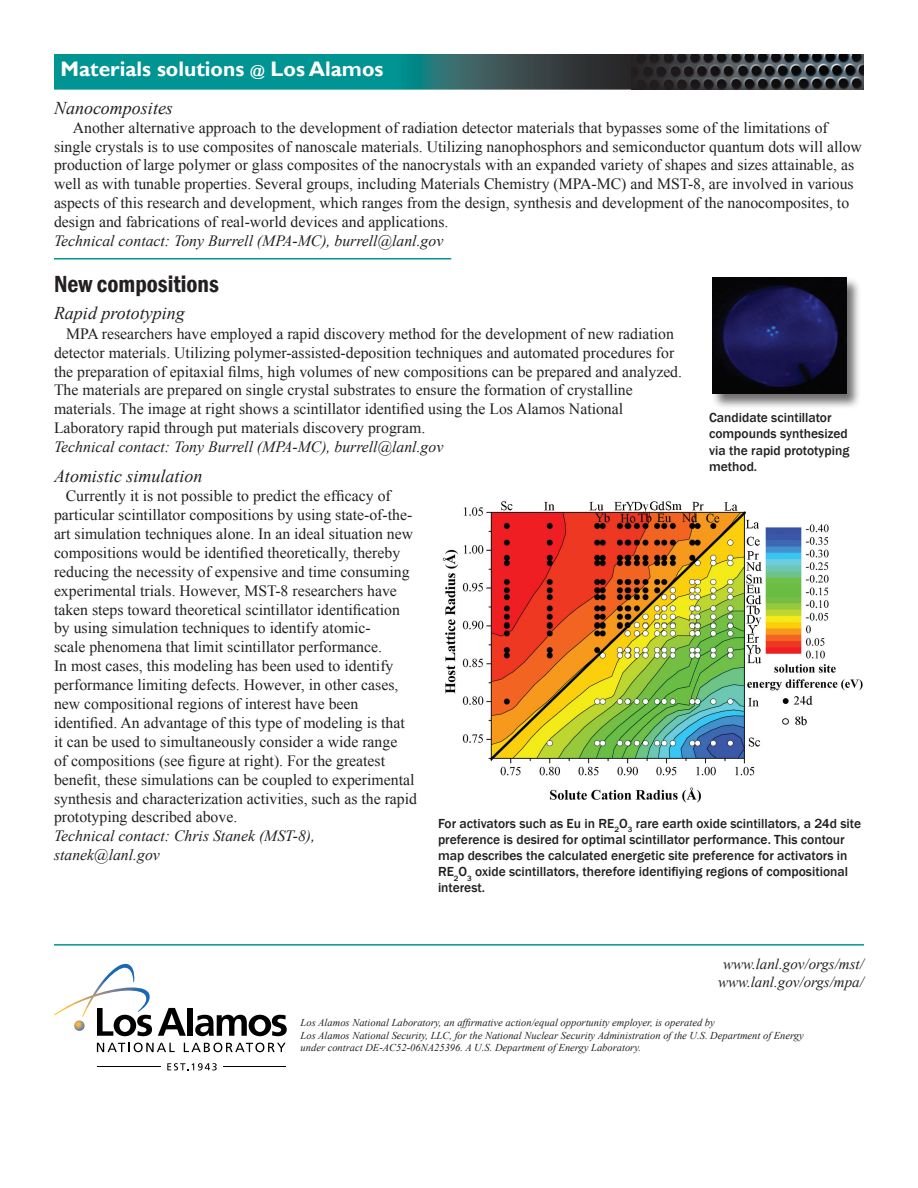
<style>
.page{position:relative;width:918px;height:1188px;background:#fff}
.page>*{position:absolute;margin:0;border:0;box-sizing:border-box;transform-origin:0 0}
.t1{font:600 condensed 24px "Franklin Gothic";color:#231f20}
.t2{font:700 21px "Gill Sans";color:#fff}
.t3{font:italic 18px "Times New Roman";color:#231f20}
.t4{font:15.75px/18.9px "Times New Roman";color:#231f20}
.t5{font:italic 15.75px "Times New Roman";color:#231f20}
.t6{font:italic 15px "Times New Roman";color:#231f20}
.t7{font:500 13.5px/16.2px "Franklin Gothic";color:#231f20}
.t8{font:italic 10.5px "Times New Roman";color:#231f20}
.s1{font-size:15px}
</style>
<div class="page">
<svg style="left:97px;top:1043px;width:78px;height:9px"></svg>
<svg style="left:184px;top:1043px;width:102px;height:9px"></svg>
<svg style="left:167px;top:1063px;width:50px;height:7px"></svg>
<hr style="left:97px;top:1066px;width:63px;height:1px;background:#000">
<hr style="left:224px;top:1066px;width:62px;height:1px;background:#000">
<svg style="left:158px;top:1008px;width:28px;height:28px"></svg>
<div style="left:188px;top:1008px;width:5px;height:28px;background:#000"></div>
<svg style="left:54px;top:964px;width:98px;height:72px"></svg>
<svg style="left:195px;top:1015px;width:92px;height:21px"></svg>
<hr style="left:54px;top:944px;width:810px;height:2px;background:#009492">
<div style="left:711px;top:277px;width:164px;height:143px;background:#231f20;opacity:.65"></div>
<img style="left:712px;top:278px;width:134px;height:116px">
<img style="left:442px;top:501px;width:421px;height:302px">
<hr style="left:54px;top:258px;width:397px;height:2px;background:#009492">
<svg style="left:54px;top:54px;width:810px;height:36px;background:#167a79"></svg>
<img style="left:632px;top:54px;width:232px;height:35px">
<p class="t2" style="left:60px;top:57px;width:325px">Materials solutions <span class="s1">@</span> Los Alamos</p>
<p class="t3" style="left:54px;top:95px;width:120px">Nanocomposites</p>
<p class="t4" style="left:54px;top:118px;width:810px;text-indent:19px">Another alternative approach to the development of radiation detector materials that bypasses some of the limitations of single crystals is to use composites of nanoscale materials. Utilizing nanophosphors and semiconductor quantum dots will allow production of large polymer or glass composites of the nanocrystals with an expanded variety of shapes and sizes attainable, as well as with tunable properties. Several groups, including Materials Chemistry (MPA-MC) and MST-8, are involved in various aspects of this research and development, which ranges from the design, synthesis and development of the nanocomposites, to design and fabrications of real-world devices and applications.</p>
<p class="t5" style="left:54px;top:230px;width:391px">Technical contact: Tony Burrell (MPA-MC), burrell@lanl.gov</p>
<p class="t1" style="left:54px;top:268px;width:166px">New compositions</p>
<p class="t3" style="left:54px;top:301px;width:132px">Rapid prototyping</p>
<p class="t4" style="left:54px;top:324px;width:630px;text-indent:12px">MPA researchers have employed a rapid discovery method for the development of new radiation detector materials. Utilizing polymer-assisted-deposition techniques and automated procedures for the preparation of epitaxial films, high volumes of new compositions can be prepared and analyzed.<br>The materials are prepared on single crystal substrates to ensure the formation of crystalline materials. The image at right shows a scintillator identified using the Los Alamos National Laboratory rapid through put materials discovery program.</p>
<p class="t5" style="left:54px;top:436px;width:391px">Technical contact: Tony Burrell (MPA-MC), burrell@lanl.gov</p>
<p class="t7" style="left:709px;top:410px;width:142px">Candidate scintillator compounds synthesized via the rapid prototyping method.</p>
<p class="t3" style="left:54px;top:464px;width:150px">Atomistic simulation</p>
<p class="t4" style="left:54px;top:486px;width:365px;text-indent:12px">Currently it is not possible to predict the efficacy of particular scintillator compositions by using state-of-the&shy;art simulation techniques alone. In an ideal situation new compositions would be identified theoretically, thereby reducing the necessity of expensive and time consuming experimental trials. However, MST-8 researchers have taken steps toward theoretical scintillator identification by using simulation techniques to identify atomic-<br>scale phenomena that limit scintillator performance.<br>In most cases, this modeling has been used to identify performance limiting defects. However, in other cases, new compositional regions of interest have been identified. An advantage of this type of modeling is that it can be used to simultaneously consider a wide range<br>of compositions (see figure at right). For the greatest benefit, these simulations can be coupled to experimental synthesis and characterization activities, such as the rapid prototyping described above.</p>
<p class="t5" style="left:54px;top:825px;width:263px">Technical contact: Chris Stanek (MST-8),</p>
<p class="t5" style="left:54px;top:844px;width:107px">stanek@lanl.gov</p>
<p class="t7" style="left:438px;top:815px;width:425px">For activators such as Eu in RE<sub>2</sub>O<sub>3</sub> rare earth oxide scintillators, a 24d site preference is desired for optimal scintillator performance. This contour map describes the calculated energetic site preference for activators in RE<sub>2</sub>O<sub>3</sub> oxide scintillators, therefore identifiying regions of compositional interest.</p>
<p class="t6" style="left:723px;top:954px;width:142px">www.lanl.gov/orgs/mst/</p>
<p class="t6" style="left:718px;top:972px;width:147px">www.lanl.gov/orgs/mpa/</p>
<p class="t8" style="left:301px;top:1015px;width:416px">Los Alamos National Laboratory, an affirmative action/equal opportunity employer, is operated by</p>
<p class="t8" style="left:301px;top:1028px;width:505px">Los Alamos National Security, LLC, for the National Nuclear Security Administration of the U.S. Department of Energy</p>
<p class="t8" style="left:301px;top:1040px;width:342px">under contract DE-AC52-06NA25396. A U.S. Department of Energy Laboratory.</p>
</div>
